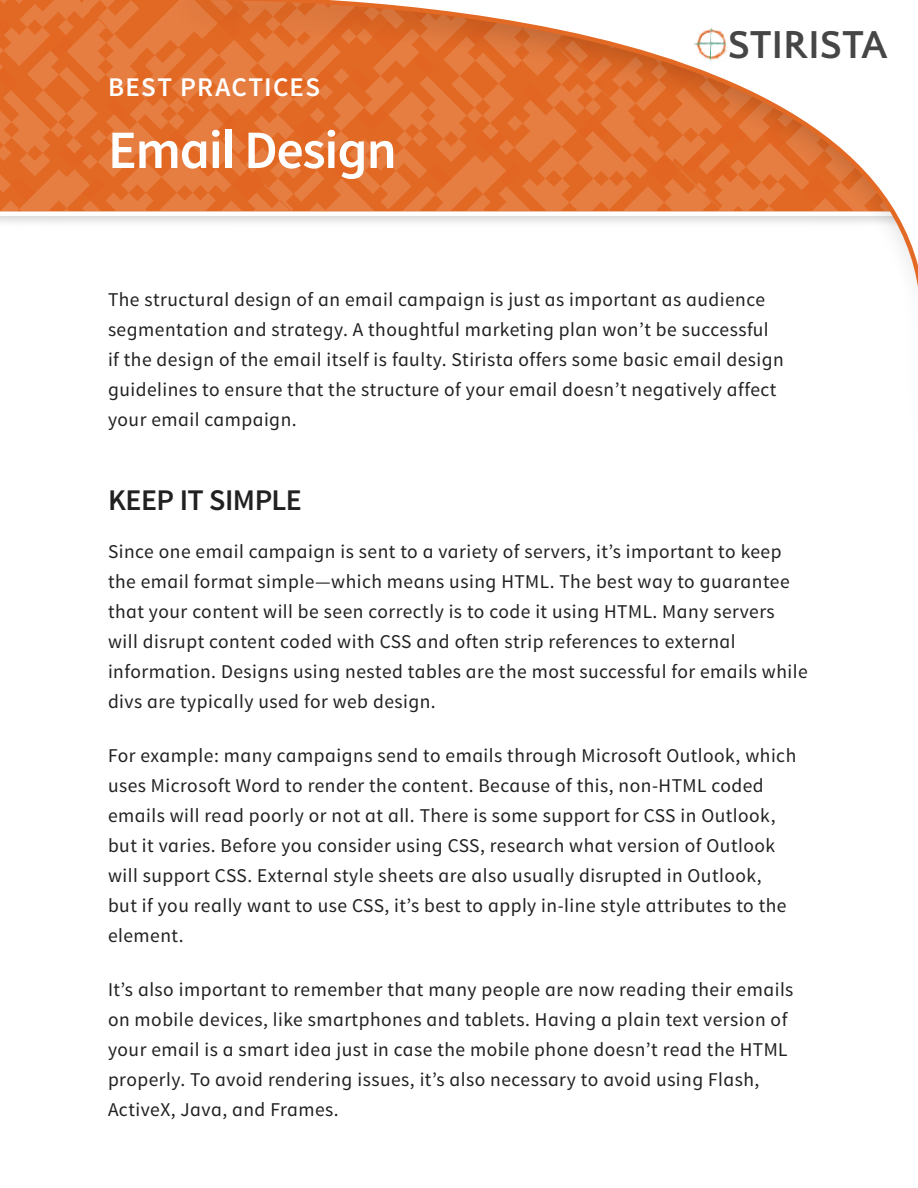
<style>
.page{position:relative;width:918px;height:1188px;background:#fff}
.page>*{position:absolute;margin:0;border:0;box-sizing:border-box;transform-origin:0 0}
.t1{font:600 54px "Source Sans Pro";letter-spacing:-.025em;color:#fff}
.t2{font:700 40.65px "Quattrocento Sans";letter-spacing:-.005em;color:#464646}
.t3{font:600 30px "Source Sans Pro";letter-spacing:-.02em;color:#212121}
.t4{font:600 27px "Source Sans Pro";letter-spacing:.05em;color:#fff}
.t5{font:19.5px/30px "Source Sans Pro";letter-spacing:.025em;color:#212121}
</style>
<div class="page">
<svg style="left:0;top:0;width:163px;height:212px;background:#e37232"></svg>
<svg style="left:176px;top:0;width:742px;height:287px"></svg>
<svg style="left:682px;top:27px;width:216px;height:36px"></svg>
<img style="left:693px;top:28px;width:34px;height:33px">
<h3 class="t4" style="left:108px;top:70px;width:214px">BEST PRACTICES</h3>
<h1 class="t1" style="left:108px;top:116px;width:290px">Email Design</h1>
<h2 class="t2" style="left:728px;top:23px;width:161px">STIRISTA</h2>
<p class="t5" style="left:108px;top:285px;width:677px">The structural design of an email campaign is just as important as audience segmentation and strategy. A thoughtful marketing plan won’t be successful if the design of the email itself is faulty. Stirista offers some basic email design guidelines to ensure that the structure of your email doesn’t negatively affect your email campaign.</p>
<h3 class="t3" style="left:108px;top:481px;width:195px">KEEP IT SIMPLE</h3>
<p class="t5" style="left:108px;top:537px;width:701px">Since one email campaign is sent to a variety of servers, it’s important to keep the email format simple—which means using HTML. The best way to guarantee that your content will be seen correctly is to code it using HTML. Many servers will disrupt content coded with CSS and often strip references to external information. Designs using nested tables are the most successful for emails while divs are typically used for web design.</p>
<p class="t5" style="left:108px;top:741px;width:690px">For example: many campaigns send to emails through Microsoft Outlook, which uses Microsoft Word to render the content. Because of this, non-HTML coded emails will read poorly or not at all. There is some support for CSS in Outlook, but it varies. Before you consider using CSS, research what version of Outlook will support CSS. External style sheets are also usually disrupted in Outlook,<br>but if you really want to use CSS, it’s best to apply in-line style attributes to the element.</p>
<p class="t5" style="left:108px;top:975px;width:687px">It’s also important to remember that many people are now reading their emails on mobile devices, like smartphones and tablets. Having a plain text version of your email is a smart idea just in case the mobile phone doesn’t read the HTML properly. To avoid rendering issues, it’s also necessary to avoid using Flash, ActiveX, Java, and Frames.</p>
</div>
